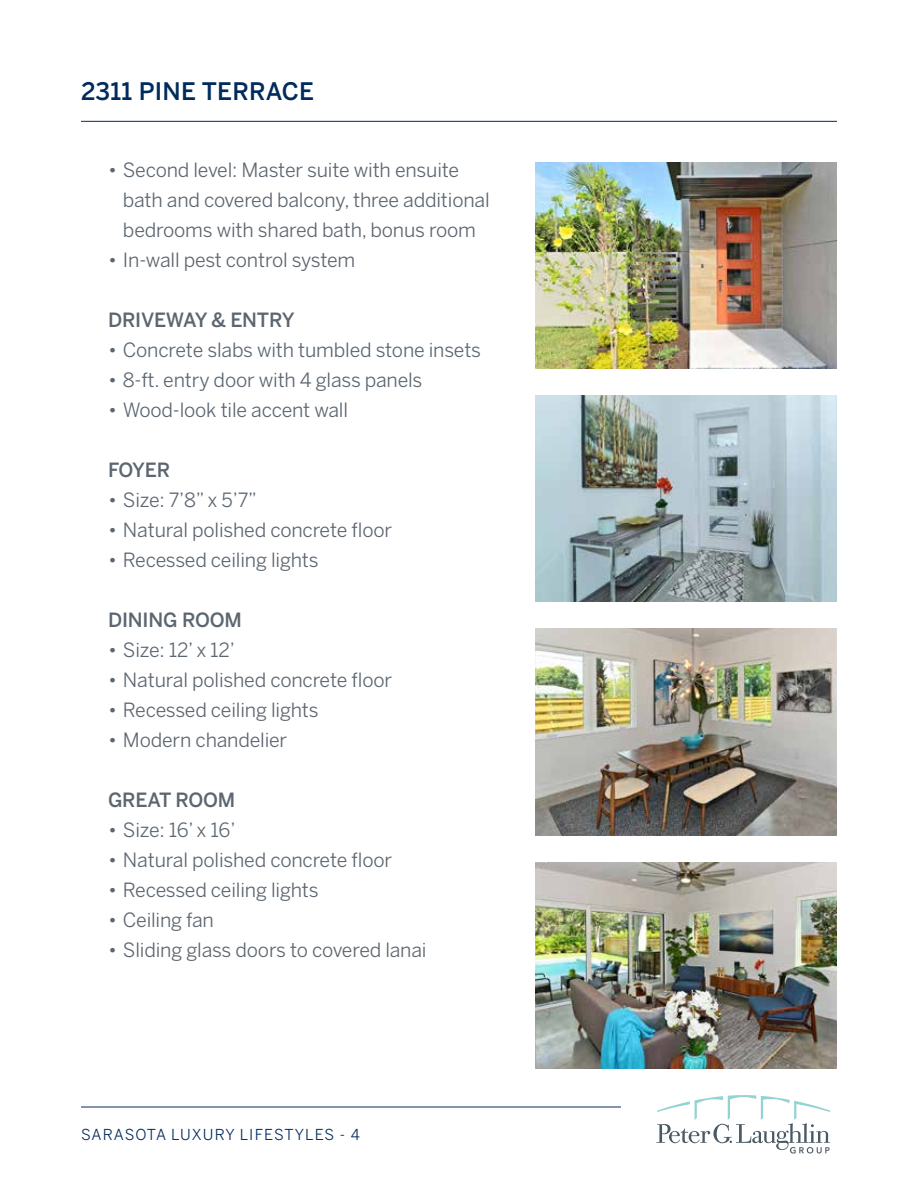
<style>
.page{position:relative;width:918px;height:1188px;background:#fff}
.page>*{position:absolute;margin:0;border:0;box-sizing:border-box;transform-origin:0 0}
.t1{font:500 24px "Benton Sans";letter-spacing:.01em;color:#002b5c}
.t2{font:19.5px/30px "Benton Sans";letter-spacing:-.01em;color:#5c6670}
.t3{font:500 19.5px "Benton Sans";letter-spacing:-.01em;color:#5c6670}
.t4{font:15px "Benton Sans";letter-spacing:.065em;color:#002b5c}
</style>
<div class="page">
<svg style="left:656px;top:1095px;width:174px;height:59px"></svg>
<hr style="left:81px;top:1107px;width:540px;height:1px;background:#002b5c">
<hr style="left:81px;top:121px;width:756px;height:1px;background:#002b5c">
<img style="left:536px;top:629px;width:301px;height:206px">
<img style="left:536px;top:862px;width:301px;height:207px">
<img style="left:536px;top:162px;width:301px;height:207px">
<img style="left:536px;top:395px;width:301px;height:207px">
<p class="t1" style="left:81px;top:77px;width:235px">2311 PINE TERRACE</p>
<p class="t2" style="left:123px;top:155px;width:368px;text-indent:-15px">• Second level: Master suite with ensuite bath and covered balcony, three additional bedrooms with shared bath, bonus room</p>
<p class="t2" style="left:108px;top:245px;width:249px">• In-wall pest control system</p>
<p class="t3" style="left:108px;top:309px;width:188px">DRIVEWAY &amp; ENTRY</p>
<p class="t2" style="left:108px;top:335px;width:375px">• Concrete slabs with tumbled stone insets</p>
<p class="t2" style="left:108px;top:365px;width:316px">• 8-ft. entry door with 4 glass panels</p>
<p class="t2" style="left:108px;top:395px;width:242px">• Wood-look tile accent wall</p>
<p class="t3" style="left:108px;top:459px;width:64px">FOYER</p>
<p class="t2" style="left:108px;top:485px;width:151px">• Size: 7’8” x 5’7”</p>
<p class="t2" style="left:108px;top:515px;width:286px">• Natural polished concrete floor</p>
<p class="t2" style="left:108px;top:545px;width:212px">• Recessed ceiling lights</p>
<p class="t3" style="left:108px;top:609px;width:136px">DINING ROOM</p>
<p class="t2" style="left:108px;top:635px;width:129px">• Size: 12’ x 12’</p>
<p class="t2" style="left:108px;top:665px;width:286px">• Natural polished concrete floor</p>
<p class="t2" style="left:108px;top:695px;width:212px">• Recessed ceiling lights</p>
<p class="t2" style="left:108px;top:725px;width:181px">• Modern chandelier</p>
<p class="t3" style="left:108px;top:789px;width:129px">GREAT ROOM</p>
<p class="t2" style="left:108px;top:815px;width:129px">• Size: 16’ x 16’</p>
<p class="t2" style="left:108px;top:845px;width:286px">• Natural polished concrete floor</p>
<p class="t2" style="left:108px;top:875px;width:212px">• Recessed ceiling lights</p>
<p class="t2" style="left:108px;top:905px;width:107px">• Ceiling fan</p>
<p class="t2" style="left:108px;top:935px;width:320px">• Sliding glass doors to covered lanai</p>
<p class="t4" style="left:81px;top:1126px;width:281px">SARASOTA LUXURY LIFESTYLES - 4</p>
</div>
